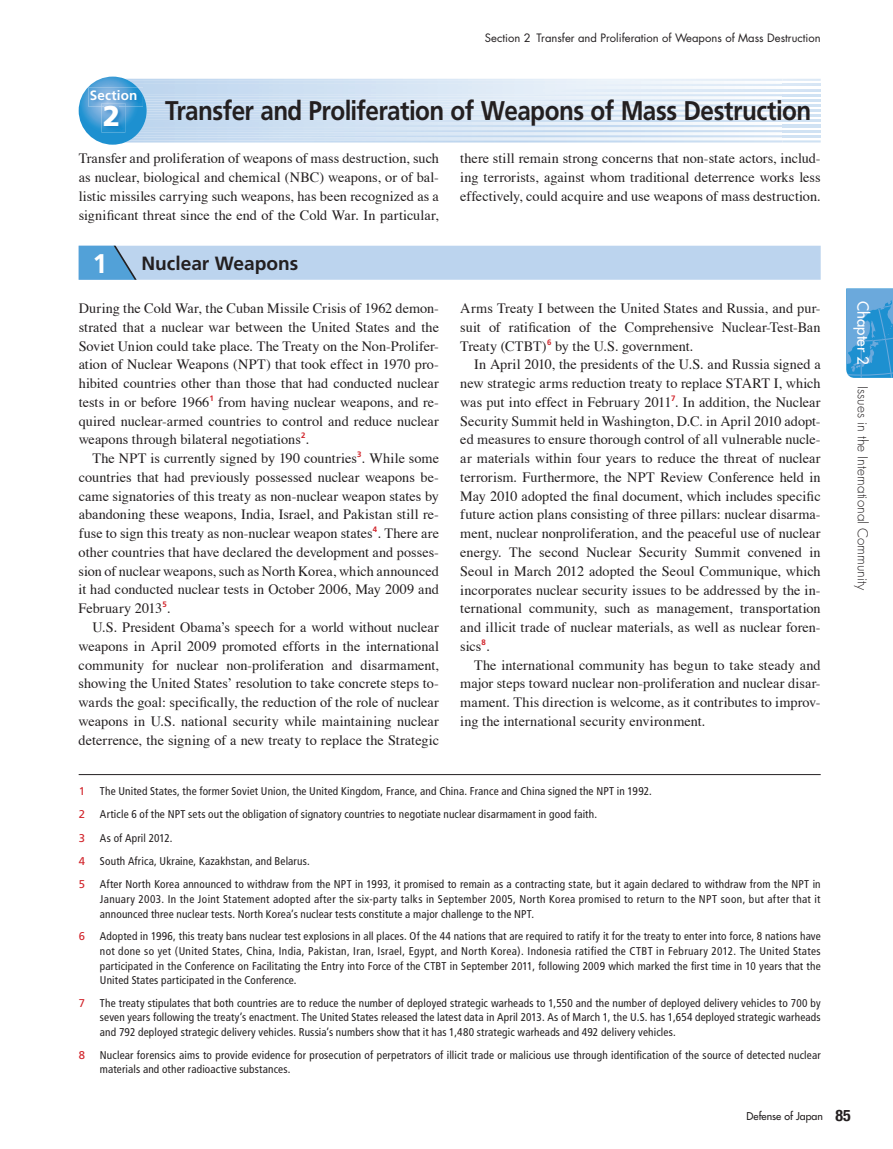
<style>
.page{position:relative;width:893px;height:1149px;background:#fff}
.page>*{position:absolute;margin:0;border:0;box-sizing:border-box;transform-origin:0 0}
.t1{font:900 28.5px "Frutiger";color:#fff}
.t2{font:700 27px "Frutiger";letter-spacing:-.025em;color:#231f20;scale:.9 1}
.t3{font:700 27px "Frutiger";color:#fff}
.t4{font:700 19.2px "Frutiger";color:#231f20}
.t5{font:700 condensed 15.9px "Helvetica Neue";color:#231f20}
.t6{font:15px "Futura";color:#fff}
.t7{font:14.25px/18.8px "Times";color:#231f20;text-align:justify}
.t8{font:300 13.5px "Futura";color:#231f20}
.t9{font:700 13.5px "Frutiger";letter-spacing:.01em;color:#fff}
.t10{font:condensed 11.25px/14.5px "Frutiger";letter-spacing:.015em;color:#231f20;text-align:justify}
.t11{font:11.25px "Futura";color:#231f20}
.t12{font:11.25px "Frutiger";color:#d1232a}
.t13{font:10.5px "Futura";color:#231f20}
</style>
<div class="page">
<svg style="left:79px;top:77px;width:742px;height:68px"></svg>
<div style="left:79px;top:246px;width:742px;height:34px;background:#bcd4ee"></div>
<svg style="left:79px;top:246px;width:58px;height:34px"></svg>
<hr style="left:79px;top:774px;width:742px;height:1px;background:#231f20">
<svg style="left:846px;top:288px;width:47px;height:90px;background:#479ed6"></svg>
<p class="t11" style="left:485px;top:30px;width:337px">Section 2 Transfer and Proliferation of Weapons of Mass Destruction</p>
<p class="t9" style="left:90px;top:87px;width:49px">Section</p>
<p class="t1" style="left:103px;top:99px;width:19px">2</p>
<p class="t2" style="left:165px;top:95px;width:719px">Transfer and Proliferation of Weapons of Mass Destruction</p>
<p class="t7" style="left:79px;top:150px;width:362px">Transfer and proliferation of weapons of mass destruction, such as nuclear, biological and chemical (NBC) weapons, or of bal&shy;listic missiles carrying such weapons, has been recognized as a significant threat since the end of the Cold War. In particular,</p>
<p class="t7" style="left:460px;top:150px;width:362px">there still remain strong concerns that non-state actors, includ&shy;ing terrorists, against whom traditional deterrence works less effectively, could acquire and use weapons of mass destruction.</p>
<p class="t4" style="left:141px;top:252px;width:158px">Nuclear Weapons</p>
<p class="t7" style="left:79px;top:299px;width:362px">During the Cold War, the Cuban Missile Crisis of 1962 demon-</p>
<p class="t7" style="left:79px;top:318px;width:362px">strated that a nuclear war between the United States and the</p>
<p class="t7" style="left:79px;top:337px;width:362px">Soviet Union could take place. The Treaty on the Non-Prolifer-</p>
<p class="t7" style="left:79px;top:356px;width:362px">ation of Nuclear Weapons (NPT) that took effect in 1970 pro-</p>
<p class="t7" style="left:79px;top:374px;width:362px">hibited countries other than those that had conducted nuclear</p>
<p class="t7" style="left:79px;top:393px;width:362px">tests in or before 1966<sup>1</sup> from having nuclear weapons, and re-</p>
<p class="t7" style="left:79px;top:412px;width:362px">quired nuclear-armed countries to control and reduce nuclear</p>
<p class="t7" style="left:79px;top:431px;width:232px">weapons through bilateral negotiations<sup>2</sup>.</p>
<p class="t7" style="left:92px;top:449px;width:348px">The NPT is currently signed by 190 countries<sup>3</sup>. While some</p>
<p class="t7" style="left:79px;top:468px;width:362px">countries that had previously possessed nuclear weapons be-</p>
<p class="t7" style="left:79px;top:487px;width:362px">came signatories of this treaty as non-nuclear weapon states by</p>
<p class="t7" style="left:79px;top:506px;width:362px">abandoning these weapons, India, Israel, and Pakistan still re-</p>
<p class="t7" style="left:79px;top:524px;width:362px">fuse to sign this treaty as non-nuclear weapon states<sup>4</sup>. There are</p>
<p class="t7" style="left:79px;top:543px;width:362px">other countries that have declared the development and posses-</p>
<p class="t7" style="left:79px;top:562px;width:362px">sion of nuclear weapons, such as North Korea, which announced</p>
<p class="t7" style="left:79px;top:581px;width:362px">it had conducted nuclear tests in October 2006, May 2009 and</p>
<p class="t7" style="left:79px;top:599px;width:94px">February 2013<sup>5</sup>.</p>
<p class="t7" style="left:92px;top:618px;width:348px">U.S. President Obama’s speech for a world without nuclear</p>
<p class="t7" style="left:79px;top:637px;width:362px">weapons in April 2009 promoted efforts in the international</p>
<p class="t7" style="left:79px;top:656px;width:362px">community for nuclear non-proliferation and disarmament,</p>
<p class="t7" style="left:79px;top:674px;width:362px">showing the United States’ resolution to take concrete steps to-</p>
<p class="t7" style="left:79px;top:693px;width:362px">wards the goal: specifically, the reduction of the role of nuclear</p>
<p class="t7" style="left:79px;top:712px;width:362px">weapons in U.S. national security while maintaining nuclear</p>
<p class="t7" style="left:79px;top:731px;width:362px">deterrence, the signing of a new treaty to replace the Strategic</p>
<p class="t3" style="left:92px;top:247px;width:17px">1</p>
<p class="t7" style="left:460px;top:299px;width:362px">Arms Treaty I between the United States and Russia, and pur-</p>
<p class="t7" style="left:460px;top:318px;width:362px">suit of ratification of the Comprehensive Nuclear-Test-Ban</p>
<p class="t7" style="left:460px;top:337px;width:235px">Treaty (CTBT)<sup>6</sup> by the U.S. government.</p>
<p class="t7" style="left:474px;top:356px;width:348px">In April 2010, the presidents of the U.S. and Russia signed a</p>
<p class="t7" style="left:460px;top:374px;width:362px">new strategic arms reduction treaty to replace START I, which</p>
<p class="t7" style="left:460px;top:393px;width:362px">was put into effect in February 2011<sup>7</sup>. In addition, the Nuclear</p>
<p class="t7" style="left:460px;top:412px;width:362px">Security Summit held in Washington, D.C. in April 2010 adopt-</p>
<p class="t7" style="left:460px;top:431px;width:362px">ed measures to ensure thorough control of all vulnerable nucle-</p>
<p class="t7" style="left:460px;top:449px;width:362px">ar materials within four years to reduce the threat of nuclear</p>
<p class="t7" style="left:460px;top:468px;width:362px">terrorism. Furthermore, the NPT Review Conference held in</p>
<p class="t7" style="left:460px;top:487px;width:362px">May 2010 adopted the final document, which includes specific</p>
<p class="t7" style="left:460px;top:506px;width:362px">future action plans consisting of three pillars: nuclear disarma-</p>
<p class="t7" style="left:460px;top:524px;width:362px">ment, nuclear nonproliferation, and the peaceful use of nuclear</p>
<p class="t7" style="left:460px;top:543px;width:362px">energy. The second Nuclear Security Summit convened in</p>
<p class="t7" style="left:460px;top:562px;width:362px">Seoul in March 2012 adopted the Seoul Communique, which</p>
<p class="t7" style="left:460px;top:581px;width:362px">incorporates nuclear security issues to be addressed by the in-</p>
<p class="t7" style="left:460px;top:599px;width:362px">ternational community, such as management, transportation</p>
<p class="t7" style="left:460px;top:618px;width:362px">and illicit trade of nuclear materials, as well as nuclear foren-</p>
<p class="t7" style="left:460px;top:637px;width:31px">sics<sup>8</sup>.</p>
<p class="t7" style="left:474px;top:656px;width:348px">The international community has begun to take steady and</p>
<p class="t7" style="left:460px;top:674px;width:362px">major steps toward nuclear non-proliferation and nuclear disar-</p>
<p class="t7" style="left:460px;top:693px;width:362px">mament. This direction is welcome, as it contributes to improv-</p>
<p class="t7" style="left:460px;top:712px;width:247px">ing the international security environment.</p>
<p class="t6" style="left:872px;top:301px;width:65px;rotate:90deg">Chapter 2</p>
<p class="t8" style="left:871px;top:386px;width:205px;rotate:90deg">Issues in the International Community</p>
<p class="t12" style="left:79px;top:784px;width:8px">1</p>
<p class="t10" style="left:100px;top:783px;width:553px">The United States, the former Soviet Union, the United Kingdom, France, and China. France and China signed the NPT in 1992.</p>
<p class="t12" style="left:79px;top:807px;width:8px">2</p>
<p class="t10" style="left:100px;top:806px;width:499px">Article 6 of the NPT sets out the obligation of signatory countries to negotiate nuclear disarmament in good faith.</p>
<p class="t12" style="left:79px;top:830px;width:8px">3</p>
<p class="t10" style="left:100px;top:830px;width:74px">As of April 2012.</p>
<p class="t12" style="left:79px;top:854px;width:8px">4</p>
<p class="t10" style="left:100px;top:853px;width:211px">South Africa, Ukraine, Kazakhstan, and Belarus.</p>
<p class="t12" style="left:79px;top:877px;width:8px">5</p>
<p class="t10" style="left:100px;top:877px;width:722px">After North Korea announced to withdraw from the NPT in 1993, it promised to remain as a contracting state, but it again declared to withdraw from the NPT in January 2003. In the Joint Statement adopted after the six-party talks in September 2005, North Korea promised to return to the NPT soon, but after that it announced three nuclear tests. North Korea’s nuclear tests constitute a major challenge to the NPT.</p>
<p class="t12" style="left:79px;top:929px;width:8px">6</p>
<p class="t10" style="left:100px;top:929px;width:722px">Adopted in 1996, this treaty bans nuclear test explosions in all places. Of the 44 nations that are required to ratify it for the treaty to enter into force, 8 nations have not done so yet (United States, China, India, Pakistan, Iran, Israel, Egypt, and North Korea). Indonesia ratified the CTBT in February 2012. The United States participated in the Conference on Facilitating the Entry into Force of the CTBT in September 2011, following 2009 which marked the first time in 10 years that the United States participated in the Conference.</p>
<p class="t12" style="left:79px;top:995px;width:8px">7</p>
<p class="t10" style="left:100px;top:995px;width:722px">The treaty stipulates that both countries are to reduce the number of deployed strategic warheads to 1,550 and the number of deployed delivery vehicles to 700 by seven years following the treaty’s enactment. The United States released the latest data in April 2013. As of March 1, the U.S. has 1,654 deployed strategic warheads and 792 deployed strategic delivery vehicles. Russia’s numbers show that it has 1,480 strategic warheads and 492 delivery vehicles.</p>
<p class="t12" style="left:79px;top:1047px;width:8px">8</p>
<p class="t10" style="left:100px;top:1046px;width:722px">Nuclear forensics aims to provide evidence for prosecution of perpetrators of illicit trade or malicious use through identification of the source of detected nuclear materials and other radioactive substances.</p>
<p class="t13" style="left:747px;top:1109px;width:78px">Defense of Japan</p>
<p class="t5" style="left:835px;top:1101px;width:17px">85</p>
</div>
